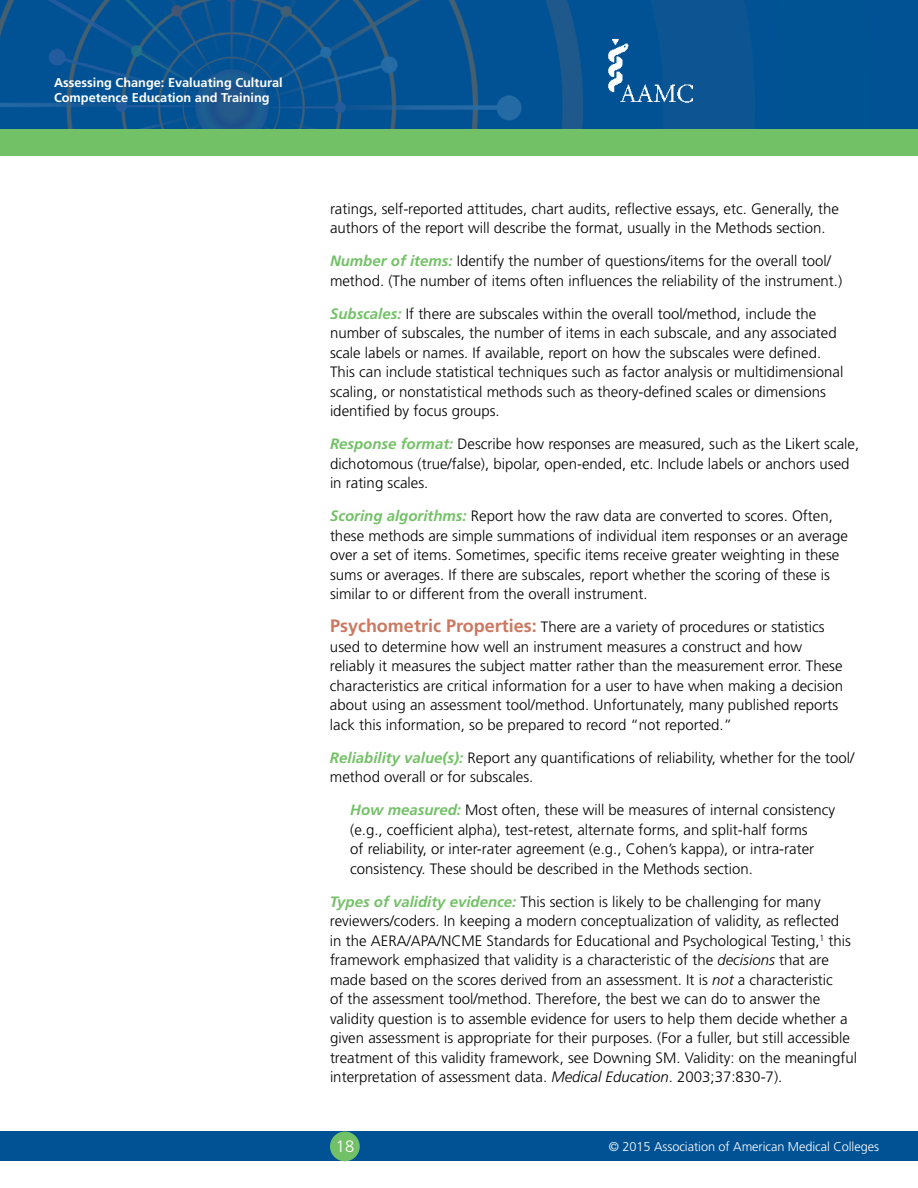
<style>
.page{position:relative;width:918px;height:1188px;background:#fff}
.page>*{position:absolute;margin:0;border:0;box-sizing:border-box;transform-origin:0 0}
.t1{font:300 16.5px "Frutiger";color:#fff}
.t2{font:300 15px/19.5px "Frutiger";color:#000}
.t3{font:700 12.75px/15.3px "Frutiger";color:#fff}
.t4{font:300 12.75px "Frutiger";letter-spacing:-.005em;color:#fff}
.s1{font-weight:700;font-style:italic;color:#73c167}
.s2{font-weight:700;font-size:18px;color:#cb7861}
.s3{font-style:italic}
</style>
<div class="page">
<div style="left:904px;top:0;width:14px;height:142px;background:#005295"></div>
<div style="left:0;top:1132px;width:918px;height:29px;background:#005295"></div>
<div style="left:0;top:129px;width:918px;height:27px;background:#73c167"></div>
<div style="left:330px;top:1132px;width:30px;height:29px;background:#73c167;border-radius:50%"></div>
<img style="left:0;top:0;width:884px;height:129px">
<img style="left:606px;top:40px;width:87px;height:65px">
<p class="t3" style="left:54px;top:75px;width:230px">Assessing Change: Evaluating Cultural<br>Competence Education and Training</p>
<p class="t2" style="left:330px;top:199px;width:510px">ratings, self-reported attitudes, chart audits, reflective essays, etc. Generally, the authors of the report will describe the format, usually in the Methods section.</p>
<p class="t2" style="left:330px;top:252px;width:514px"><span class="s1">Number of items:</span> Identify the number of questions/items for the overall tool/ method. (The number of items often influences the reliability of the instrument.)</p>
<p class="t2" style="left:330px;top:304px;width:515px"><span class="s1">Subscales:</span> If there are subscales within the overall tool/method, include the number of subscales, the number of items in each subscale, and any associated scale labels or names. If available, report on how the subscales were defined.<br>This can include statistical techniques such as factor analysis or multidimensional scaling, or nonstatistical methods such as theory-defined scales or dimensions identified by focus groups.</p>
<p class="t2" style="left:330px;top:435px;width:531px"><span class="s1">Response format:</span> Describe how responses are measured, such as the Likert scale, dichotomous (true/false), bipolar, open-ended, etc. Include labels or anchors used in rating scales.</p>
<p class="t2" style="left:330px;top:507px;width:519px"><span class="s1">Scoring algorithms:</span> Report how the raw data are converted to scores. Often, these methods are simple summations of individual item responses or an average over a set of items. Sometimes, specific items receive greater weighting in these sums or averages. If there are subscales, report whether the scoring of these is similar to or different from the overall instrument.</p>
<p class="t2" style="left:330px;top:618px;width:515px"><span class="s2">Psychometric Properties:</span> There are a variety of procedures or statistics used to determine how well an instrument measures a construct and how reliably it measures the subject matter rather than the measurement error. These characteristics are critical information for a user to have when making a decision about using an assessment tool/method. Unfortunately, many published reports lack this information, so be prepared to record “not reported.”</p>
<p class="t2" style="left:330px;top:748px;width:526px"><span class="s1">Reliability value(s):</span> Report any quantifications of reliability, whether for the tool/ method overall or for subscales.</p>
<p class="t2" style="left:350px;top:801px;width:487px"><span class="s1">How measured:</span> Most often, these will be measures of internal consistency (e.g., coefficient alpha), test-retest, alternate forms, and split-half forms<br>of reliability, or inter-rater agreement (e.g., Cohen’s kappa), or intra-rater consistency. These should be described in the Methods section.</p>
<p class="t2" style="left:330px;top:892px;width:529px"><span class="s1">Types of validity evidence:</span> This section is likely to be challenging for many reviewers/coders. In keeping a modern conceptualization of validity, as reflected<br>in the AERA/APA/NCME Standards for Educational and Psychological Testing,<sup>1</sup> this framework emphasized that validity is a characteristic of the <span class="s3">decisions</span> that are made based on the scores derived from an assessment. It is <span class="s3">not</span> a characteristic<br>of the assessment tool/method. Therefore, the best we can do to answer the validity question is to assemble evidence for users to help them decide whether a given assessment is appropriate for their purposes. (For a fuller, but still accessible treatment of this validity framework, see Downing SM. Validity: on the meaningful interpretation of assessment data. <span class="s3">Medical Education</span>. 2003;37:830-7).</p>
<p class="t1" style="left:336px;top:1137px;width:20px">18</p>
<p class="t4" style="left:609px;top:1139px;width:272px">© 2015 Association of American Medical Colleges</p>
</div>
